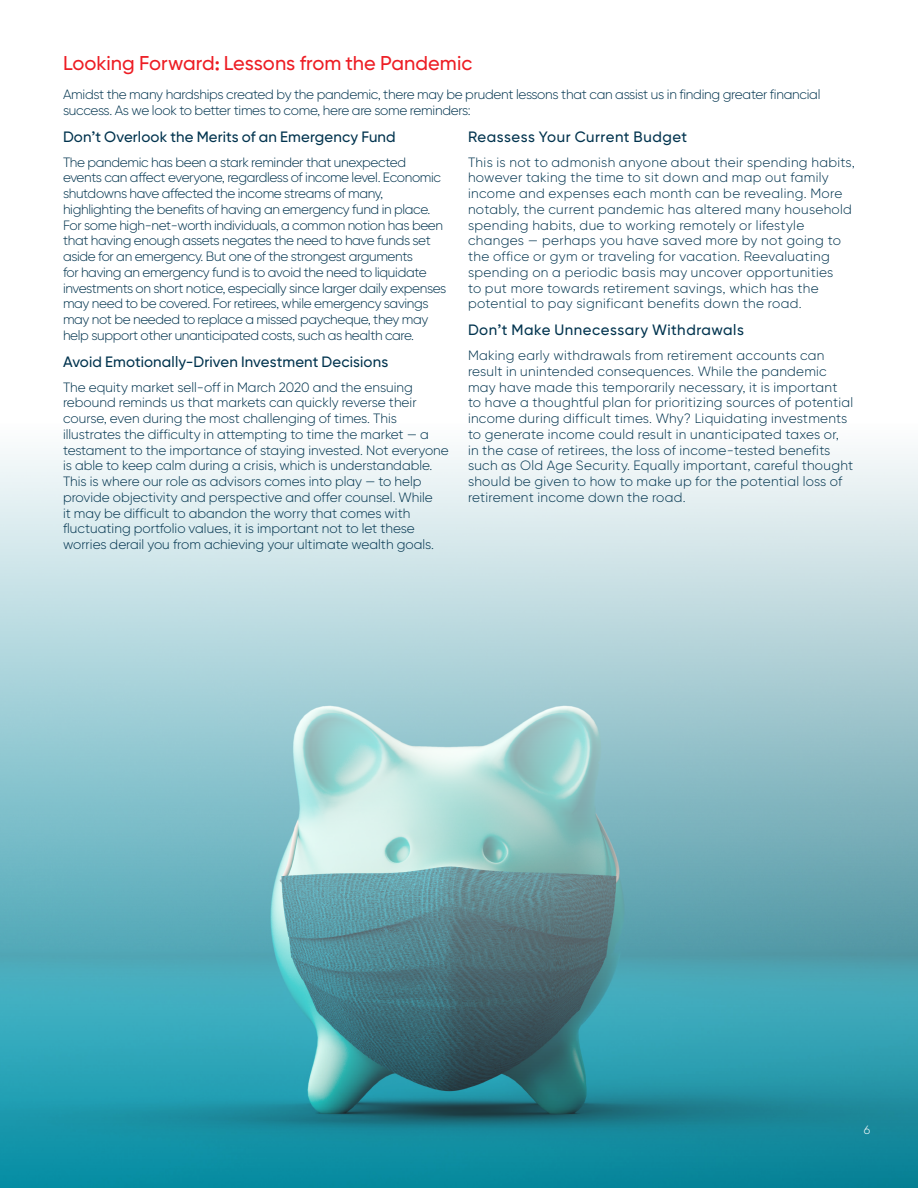
<style>
.page{position:relative;width:918px;height:1188px;background:#fff}
.page>*{position:absolute;margin:0;border:0;box-sizing:border-box;transform-origin:0 0}
.MASTER_Head{font:500 19.95px "Gilroy BN";color:#ed1d24}
.MASTER_Subtitle{font:500 15px "Gilroy BN";letter-spacing:.01em;color:#00334e}
.MASTER_Subtitle-2{font:500 15px "Gilroy BN";letter-spacing:.035em;color:#00334e}
.MASTER_Body{font:300 13.5px/15.8px "Gilroy BN";letter-spacing:-.025em;color:#00334e}
.MASTER_Body-2{font:300 13.5px/15.8px "Gilroy BN";color:#00334e}
.MASTER_Body-3{font:300 13.5px/15.8px "Gilroy BN";letter-spacing:.02em;color:#00334e}
.MASTER_Body-4{font:300 13.5px/15.8px "Gilroy BN";letter-spacing:.025em;color:#00334e}
.MASTER_Body-5{font:300 13.5px/15.8px "Gilroy BN";letter-spacing:-.02em;color:#00334e}
.t1{font:300 12px "Gilroy BN";color:#fff}
</style>
<div class="page">
<img style="left:0;top:451px;width:918px;height:737px">
<p class="MASTER_Head" style="left:63px;top:51px;width:411px">Looking Forward: Lessons from the Pandemic</p>
<p class="MASTER_Body-5" style="left:63px;top:86px;width:759px">Amidst the many hardships created by the pandemic, there may be prudent lessons that can assist us in finding greater financial success. As we look to better times to come, here are some reminders:</p>
<p class="MASTER_Subtitle" style="left:63px;top:127px;width:334px">Don’t Overlook the Merits of an Emergency Fund</p>
<p class="MASTER_Body" style="left:63px;top:154px;width:385px">The pandemic has been a stark reminder that unexpected events can affect everyone, regardless of income level. Economic shutdowns have affected the income streams of many, highlighting the benefits of having an emergency fund in place.<br>For some high-net-worth individuals, a common notion has been that having enough assets negates the need to have funds set aside for an emergency. But one of the strongest arguments<br>for having an emergency fund is to avoid the need to liquidate investments on short notice, especially since larger daily expenses may need to be covered. For retirees, while emergency savings may not be needed to replace a missed paycheque, they may help support other unanticipated costs, such as health care.</p>
<p class="MASTER_Subtitle" style="left:63px;top:352px;width:327px">Avoid Emotionally-Driven Investment Decisions</p>
<p class="MASTER_Body-2" style="left:63px;top:379px;width:387px">The equity market sell-off in March 2020 and the ensuing rebound reminds us that markets can quickly reverse their course, even during the most challenging of times. This illustrates the difficulty in attempting to time the market — a testament to the importance of staying invested. Not everyone is able to keep calm during a crisis, which is understandable.<br>This is where our role as advisors comes into play — to help provide objectivity and perspective and offer counsel. While<br>it may be difficult to abandon the worry that comes with fluctuating portfolio values, it is important not to let these worries derail you from achieving your ultimate wealth goals.</p>
<p class="MASTER_Subtitle-2" style="left:468px;top:127px;width:221px">Reassess Your Current Budget</p>
<p class="MASTER_Body-4" style="left:468px;top:154px;width:388px">This is not to admonish anyone about their spending habits, however taking the time to sit down and map out family income and expenses each month can be revealing. More notably, the current pandemic has altered many household spending habits, due to working remotely or lifestyle changes — perhaps you have saved more by not going to the office or gym or traveling for vacation. Reevaluating spending on a periodic basis may uncover opportunities<br>to put more towards retirement savings, which has the potential to pay significant benefits down the road.</p>
<p class="MASTER_Subtitle-2" style="left:468px;top:321px;width:277px">Don’t Make Unnecessary Withdrawals</p>
<p class="MASTER_Body-3" style="left:468px;top:347px;width:387px">Making early withdrawals from retirement accounts can result in unintended consequences. While the pandemic may have made this temporarily necessary, it is important to have a thoughtful plan for prioritizing sources of potential income during difficult times. Why? Liquidating investments to generate income could result in unanticipated taxes or,<br>in the case of retirees, the loss of income-tested benefits such as Old Age Security. Equally important, careful thought should be given to how to make up for the potential loss of retirement income down the road.</p>
<p class="t1" style="left:864px;top:1122px;width:8px">6</p>
</div>
